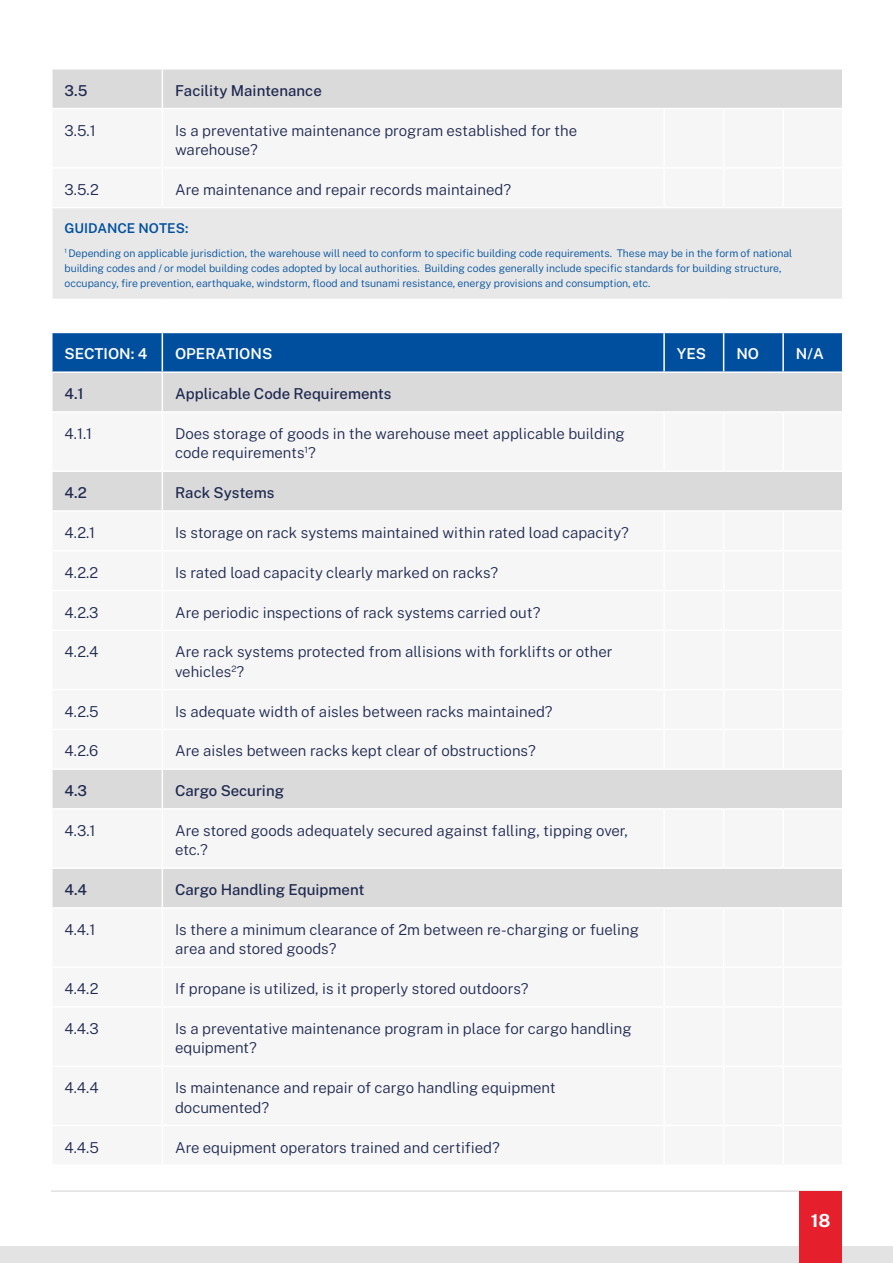
<style>
.page{position:relative;width:893px;height:1263px;background:#fff}
.page>*{position:absolute;margin:0;border:0;box-sizing:border-box;transform-origin:0 0}
.t1{font:700 18px "Public Sans";color:#fff}
.t2{font:300 15px/19.5px "Public Sans";color:#202950}
.t3{font:500 15px "Public Sans";color:#202950}
.t4{font:600 15px "Public Sans";color:#fff}
.t5{font:600 13.5px "Public Sans";color:#00509d}
.t6{font:300 10.5px/15px "Public Sans";color:#00509d}
</style>
<div class="page">
<div style="left:0;top:1246px;width:893px;height:17px;background:#e3e3e3"></div>
<hr style="left:51px;top:1191px;width:791px;height:1px;background:#d0d0d0">
<div style="left:799px;top:1191px;width:43px;height:72px;background:#e51f2b"></div>
<div style="left:53px;top:70px;width:789px;height:38px;background:#dadada"></div>
<div style="left:52px;top:208px;width:791px;height:91px;background:#e8e8e8"></div>
<hr style="left:162px;top:70px;width:1px;height:38px;background:#fff">
<hr style="left:51px;top:208px;width:2px;height:91px;background:#fff">
<hr style="left:842px;top:208px;width:1px;height:91px;background:#fff">
<div style="left:53px;top:333px;width:789px;height:38px;background:#004f9f"></div>
<div style="left:53px;top:373px;width:789px;height:38px;background:#dadada"></div>
<svg style="left:53px;top:472px;width:789px;height:435px;fill:#f6f6f6"></svg>
<hr style="left:162px;top:333px;width:1px;height:38px;background:#fff">
<hr style="left:663px;top:333px;width:2px;height:38px;background:#fff">
<hr style="left:723px;top:333px;width:1px;height:38px;background:#fff">
<hr style="left:782px;top:333px;width:2px;height:38px;background:#fff">
<hr style="left:162px;top:373px;width:1px;height:38px;background:#fff">
<hr style="left:162px;top:472px;width:1px;height:38px;background:#fff">
<hr style="left:51px;top:510px;width:111px;height:2px;background:#fff">
<hr style="left:162px;top:510px;width:502px;height:2px;background:#fff">
<hr style="left:162px;top:512px;width:1px;height:38px;background:#fff">
<hr style="left:664px;top:510px;width:60px;height:2px;background:#fff">
<hr style="left:663px;top:512px;width:2px;height:38px;background:#fff">
<hr style="left:724px;top:510px;width:59px;height:2px;background:#fff">
<hr style="left:723px;top:512px;width:1px;height:38px;background:#fff">
<hr style="left:783px;top:510px;width:60px;height:2px;background:#fff">
<hr style="left:782px;top:512px;width:2px;height:38px;background:#fff">
<hr style="left:51px;top:550px;width:111px;height:1px;background:#fff">
<hr style="left:162px;top:550px;width:502px;height:1px;background:#fff">
<hr style="left:162px;top:551px;width:1px;height:39px;background:#fff">
<hr style="left:664px;top:550px;width:60px;height:1px;background:#fff">
<hr style="left:663px;top:551px;width:2px;height:39px;background:#fff">
<hr style="left:724px;top:550px;width:59px;height:1px;background:#fff">
<hr style="left:723px;top:551px;width:1px;height:39px;background:#fff">
<hr style="left:783px;top:550px;width:60px;height:1px;background:#fff">
<hr style="left:782px;top:551px;width:2px;height:39px;background:#fff">
<hr style="left:51px;top:590px;width:111px;height:1px;background:#fff">
<hr style="left:162px;top:590px;width:502px;height:1px;background:#fff">
<hr style="left:162px;top:591px;width:1px;height:38px;background:#fff">
<hr style="left:664px;top:590px;width:60px;height:1px;background:#fff">
<hr style="left:663px;top:591px;width:2px;height:38px;background:#fff">
<hr style="left:724px;top:590px;width:59px;height:1px;background:#fff">
<hr style="left:723px;top:591px;width:1px;height:38px;background:#fff">
<hr style="left:783px;top:590px;width:60px;height:1px;background:#fff">
<hr style="left:782px;top:591px;width:2px;height:38px;background:#fff">
<hr style="left:51px;top:629px;width:111px;height:2px;background:#fff">
<hr style="left:162px;top:629px;width:502px;height:2px;background:#fff">
<hr style="left:162px;top:631px;width:1px;height:58px;background:#fff">
<hr style="left:664px;top:629px;width:60px;height:2px;background:#fff">
<hr style="left:663px;top:631px;width:2px;height:58px;background:#fff">
<hr style="left:724px;top:629px;width:59px;height:2px;background:#fff">
<hr style="left:723px;top:631px;width:1px;height:58px;background:#fff">
<hr style="left:783px;top:629px;width:60px;height:2px;background:#fff">
<hr style="left:782px;top:631px;width:2px;height:58px;background:#fff">
<hr style="left:51px;top:689px;width:111px;height:1px;background:#fff">
<hr style="left:162px;top:689px;width:502px;height:1px;background:#fff">
<hr style="left:162px;top:690px;width:1px;height:39px;background:#fff">
<hr style="left:664px;top:689px;width:60px;height:1px;background:#fff">
<hr style="left:663px;top:690px;width:2px;height:39px;background:#fff">
<hr style="left:724px;top:689px;width:59px;height:1px;background:#fff">
<hr style="left:723px;top:690px;width:1px;height:39px;background:#fff">
<hr style="left:783px;top:689px;width:60px;height:1px;background:#fff">
<hr style="left:782px;top:690px;width:2px;height:39px;background:#fff">
<hr style="left:51px;top:729px;width:111px;height:1px;background:#fff">
<hr style="left:162px;top:729px;width:502px;height:1px;background:#fff">
<hr style="left:162px;top:730px;width:1px;height:38px;background:#fff">
<hr style="left:664px;top:729px;width:60px;height:1px;background:#fff">
<hr style="left:663px;top:730px;width:2px;height:38px;background:#fff">
<hr style="left:724px;top:729px;width:59px;height:1px;background:#fff">
<hr style="left:723px;top:730px;width:1px;height:38px;background:#fff">
<hr style="left:783px;top:729px;width:60px;height:1px;background:#fff">
<hr style="left:782px;top:730px;width:2px;height:38px;background:#fff">
<hr style="left:51px;top:768px;width:111px;height:2px;background:#fff">
<hr style="left:162px;top:768px;width:502px;height:2px;background:#fff">
<hr style="left:162px;top:770px;width:1px;height:38px;background:#fff">
<hr style="left:664px;top:768px;width:60px;height:2px;background:#fff">
<hr style="left:724px;top:768px;width:59px;height:2px;background:#fff">
<hr style="left:783px;top:768px;width:60px;height:2px;background:#fff">
<hr style="left:51px;top:808px;width:111px;height:2px;background:#fff">
<hr style="left:162px;top:808px;width:502px;height:2px;background:#fff">
<hr style="left:162px;top:810px;width:1px;height:57px;background:#fff">
<hr style="left:664px;top:808px;width:60px;height:2px;background:#fff">
<hr style="left:663px;top:810px;width:2px;height:57px;background:#fff">
<hr style="left:724px;top:808px;width:59px;height:2px;background:#fff">
<hr style="left:723px;top:810px;width:1px;height:57px;background:#fff">
<hr style="left:783px;top:808px;width:60px;height:2px;background:#fff">
<hr style="left:782px;top:810px;width:2px;height:57px;background:#fff">
<hr style="left:51px;top:867px;width:111px;height:2px;background:#fff">
<hr style="left:162px;top:867px;width:502px;height:2px;background:#fff">
<hr style="left:162px;top:869px;width:1px;height:38px;background:#fff">
<hr style="left:664px;top:867px;width:60px;height:2px;background:#fff">
<hr style="left:724px;top:867px;width:59px;height:2px;background:#fff">
<hr style="left:783px;top:867px;width:60px;height:2px;background:#fff">
<p class="t3" style="left:65px;top:79px;width:24px">3.5</p>
<p class="t3" style="left:175px;top:79px;width:148px">Facility Maintenance</p>
<p class="t2" style="left:65px;top:119px;width:33px">3.5.1</p>
<p class="t2" style="left:175px;top:119px;width:404px">Is a preventative maintenance program established for the warehouse?</p>
<p class="t2" style="left:65px;top:179px;width:36px">3.5.2</p>
<p class="t2" style="left:175px;top:179px;width:338px">Are maintenance and repair records maintained?</p>
<p class="t5" style="left:65px;top:218px;width:125px">GUIDANCE NOTES:</p>
<p class="t6" style="left:65px;top:245px;width:729px"><sup>1</sup> Depending on applicable jurisdiction, the warehouse will need to conform to specific building code requirements. These may be in the form of national building codes and / or model building codes adopted by local authorities. Building codes generally include specific standards for building structure, occupancy, fire prevention, earthquake, windstorm, flood and tsunami resistance, energy provisions and consumption, etc.</p>
<p class="t4" style="left:65px;top:343px;width:84px">SECTION: 4</p>
<p class="t4" style="left:175px;top:343px;width:99px">OPERATIONS</p>
<p class="t4" style="left:677px;top:343px;width:31px">YES</p>
<p class="t4" style="left:736px;top:343px;width:24px">NO</p>
<p class="t4" style="left:796px;top:343px;width:29px">N/A</p>
<p class="t3" style="left:65px;top:383px;width:21px">4.1</p>
<p class="t3" style="left:175px;top:383px;width:218px">Applicable Code Requirements</p>
<p class="t2" style="left:65px;top:423px;width:29px">4.1.1</p>
<p class="t2" style="left:175px;top:423px;width:451px">Does storage of goods in the warehouse meet applicable building code requirements<sup>1</sup>?</p>
<p class="t3" style="left:65px;top:482px;width:24px">4.2</p>
<p class="t3" style="left:175px;top:482px;width:101px">Rack Systems</p>
<p class="t2" style="left:65px;top:522px;width:32px">4.2.1</p>
<p class="t2" style="left:175px;top:522px;width:455px">Is storage on rack systems maintained within rated load capacity?</p>
<p class="t2" style="left:65px;top:562px;width:35px">4.2.2</p>
<p class="t2" style="left:175px;top:562px;width:325px">Is rated load capacity clearly marked on racks?</p>
<p class="t2" style="left:65px;top:601px;width:36px">4.2.3</p>
<p class="t2" style="left:175px;top:601px;width:367px">Are periodic inspections of rack systems carried out?</p>
<p class="t2" style="left:65px;top:641px;width:36px">4.2.4</p>
<p class="t2" style="left:175px;top:641px;width:439px">Are rack systems protected from allisions with forklifts or other vehicles<sup>2</sup>?</p>
<p class="t2" style="left:65px;top:700px;width:36px">4.2.5</p>
<p class="t2" style="left:175px;top:700px;width:379px">Is adequate width of aisles between racks maintained?</p>
<p class="t2" style="left:65px;top:740px;width:35px">4.2.6</p>
<p class="t2" style="left:175px;top:740px;width:362px">Are aisles between racks kept clear of obstructions?</p>
<p class="t3" style="left:65px;top:780px;width:24px">4.3</p>
<p class="t3" style="left:175px;top:780px;width:110px">Cargo Securing</p>
<p class="t2" style="left:65px;top:820px;width:33px">4.3.1</p>
<p class="t2" style="left:175px;top:820px;width:454px">Are stored goods adequately secured against falling, tipping over, etc.?</p>
<p class="t3" style="left:65px;top:879px;width:24px">4.4</p>
<p class="t3" style="left:175px;top:879px;width:191px">Cargo Handling Equipment</p>
<p class="t2" style="left:65px;top:919px;width:32px">4.4.1</p>
<p class="t2" style="left:175px;top:919px;width:465px">Is there a minimum clearance of 2m between re-charging or fueling area and stored goods?</p>
<p class="t2" style="left:65px;top:978px;width:35px">4.4.2</p>
<p class="t2" style="left:175px;top:978px;width:355px">If propane is utilized, is it properly stored outdoors?</p>
<p class="t2" style="left:65px;top:1018px;width:36px">4.4.3</p>
<p class="t2" style="left:175px;top:1018px;width:458px">Is a preventative maintenance program in place for cargo handling equipment?</p>
<p class="t2" style="left:65px;top:1077px;width:36px">4.4.4</p>
<p class="t2" style="left:175px;top:1077px;width:382px">Is maintenance and repair of cargo handling equipment documented?</p>
<p class="t2" style="left:65px;top:1136px;width:36px">4.4.5</p>
<p class="t2" style="left:175px;top:1136px;width:326px">Are equipment operators trained and certified?</p>
<p class="t1" style="left:811px;top:1207px;width:21px">18</p>
</div>
